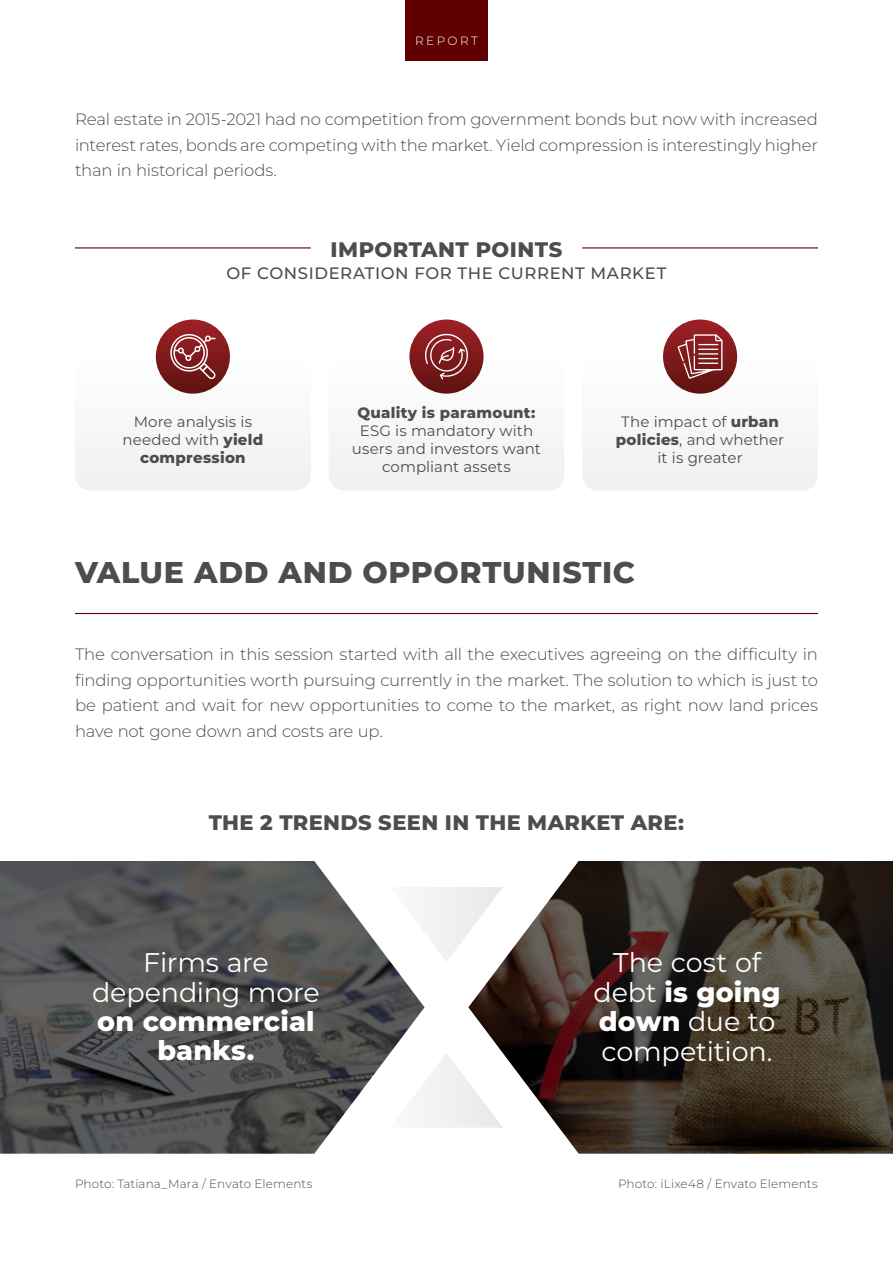
<style>
.page{position:relative;width:893px;height:1263px;background:#fff}
.page>*{position:absolute;margin:0;border:0;box-sizing:border-box;transform-origin:0 0}
.t1{font:800 30px "Montserrat";letter-spacing:.025em;color:#4d4d4d}
.t2{font:27px/29.5px "Montserrat";letter-spacing:-.01em;color:#fff;text-align:center}
.t3{font:800 27px/29.5px "Montserrat";letter-spacing:.005em;color:#fff;text-align:center}
.t4{font:800 21px "Montserrat";letter-spacing:.015em;color:#4d4d4d}
.t5{font:300 16.5px/25.5px "Montserrat";letter-spacing:-.01em;color:#4d4d4d;text-align:justify}
.t6{font:500 16.5px "Montserrat";letter-spacing:.035em;color:#4d4d4d}
.t7{font:15px/18px "Montserrat";letter-spacing:.005em;color:#4d4d4d;text-align:center}
.t8{font:800 15px "Montserrat";letter-spacing:.015em;color:#4d4d4d}
.t9{font:300 12px "Montserrat";letter-spacing:.01em;color:#4d4d4d}
.t10{font:300 12px "Montserrat";letter-spacing:.2em;color:#fff}
.s1{font-weight:800}
</style>
<div class="page">
<div style="left:405px;top:0;width:83px;height:60px;background:#600001"></div>
<hr style="left:75px;top:613px;width:743px;height:1px;background:#600001">
<div style="left:329px;top:357px;width:235px;height:133px;background:#f7f7f7;border-radius:15px"></div>
<div style="left:75px;top:357px;width:236px;height:133px;background:#f7f7f7;border-radius:15px"></div>
<div style="left:582px;top:357px;width:236px;height:133px;background:#f7f7f7;border-radius:15px"></div>
<svg style="left:409px;top:319px;width:75px;height:75px;background:#852829"></svg>
<svg style="left:156px;top:319px;width:74px;height:75px;background:#832122"></svg>
<svg style="left:170px;top:334px;width:45px;height:45px;background:#9d5152"></svg>
<svg style="left:663px;top:319px;width:74px;height:75px;background:#832224"></svg>
<svg style="left:678px;top:334px;width:44px;height:45px;background:#9b4c4e"></svg>
<svg style="left:423px;top:330px;width:47px;height:49px;background:#943d3f"></svg>
<svg style="left:424px;top:887px;width:44px;height:241px"></svg>
<svg style="left:0;top:861px;width:424px;height:292px;background:#656566"></svg>
<svg style="left:468px;top:861px;width:425px;height:292px;background:#524942"></svg>
<hr style="left:75px;top:247px;width:236px;height:1px;background:#600001">
<hr style="left:582px;top:247px;width:236px;height:1px;background:#600001">
<p class="t10" style="left:415px;top:33px;width:64px">REPORT</p>
<p class="t5" style="left:75px;top:106px;width:744px">Real estate in 2015-2021 had no competition from government bonds but now with increased interest rates, bonds are competing with the market. Yield compression is interestingly higher than in historical periods.</p>
<p class="t4" style="left:330px;top:235px;width:234px">IMPORTANT POINTS</p>
<p class="t6" style="left:227px;top:262px;width:441px">OF CONSIDERATION FOR THE CURRENT MARKET</p>
<p class="t8" style="left:358px;top:403px;width:179px">Quality is paramount:</p>
<p class="t7" style="left:352px;top:422px;width:191px">ESG is mandatory with users and investors want compliant assets</p>
<p class="t7" style="left:122px;top:413px;width:142px">More analysis is needed with <span class="s1">yield compression</span></p>
<p class="t7" style="left:616px;top:413px;width:170px">The impact of <span class="s1">urban policies</span>, and whether it is greater</p>
<h1 class="t1" style="left:75px;top:552px;width:562px">VALUE ADD AND OPPORTUNISTIC</h1>
<p class="t5" style="left:75px;top:641px;width:744px">The conversation in this session started with all the executives agreeing on the difficulty in finding opportunities worth pursuing currently in the market. The solution to which is just to be patient and wait for new opportunities to come to the market, as right now land prices have not gone down and costs are up.</p>
<p class="t4" style="left:209px;top:808px;width:477px">THE 2 TRENDS SEEN IN THE MARKET ARE:</p>
<h2 class="t2" style="left:92px;top:947px;width:229px">Firms are depending more</h2>
<h2 class="t3" style="left:97px;top:1006px;width:219px">on commercial banks.</h2>
<h2 class="t2" style="left:594px;top:947px;width:188px">The cost of debt <span class="s1">is going down</span> due to competition.</h2>
<p class="t9" style="left:75px;top:1176px;width:239px">Photo: Tatiana_Mara / Envato Elements</p>
<p class="t9" style="left:618px;top:1176px;width:201px">Photo: iLixe48 / Envato Elements</p>
</div>
